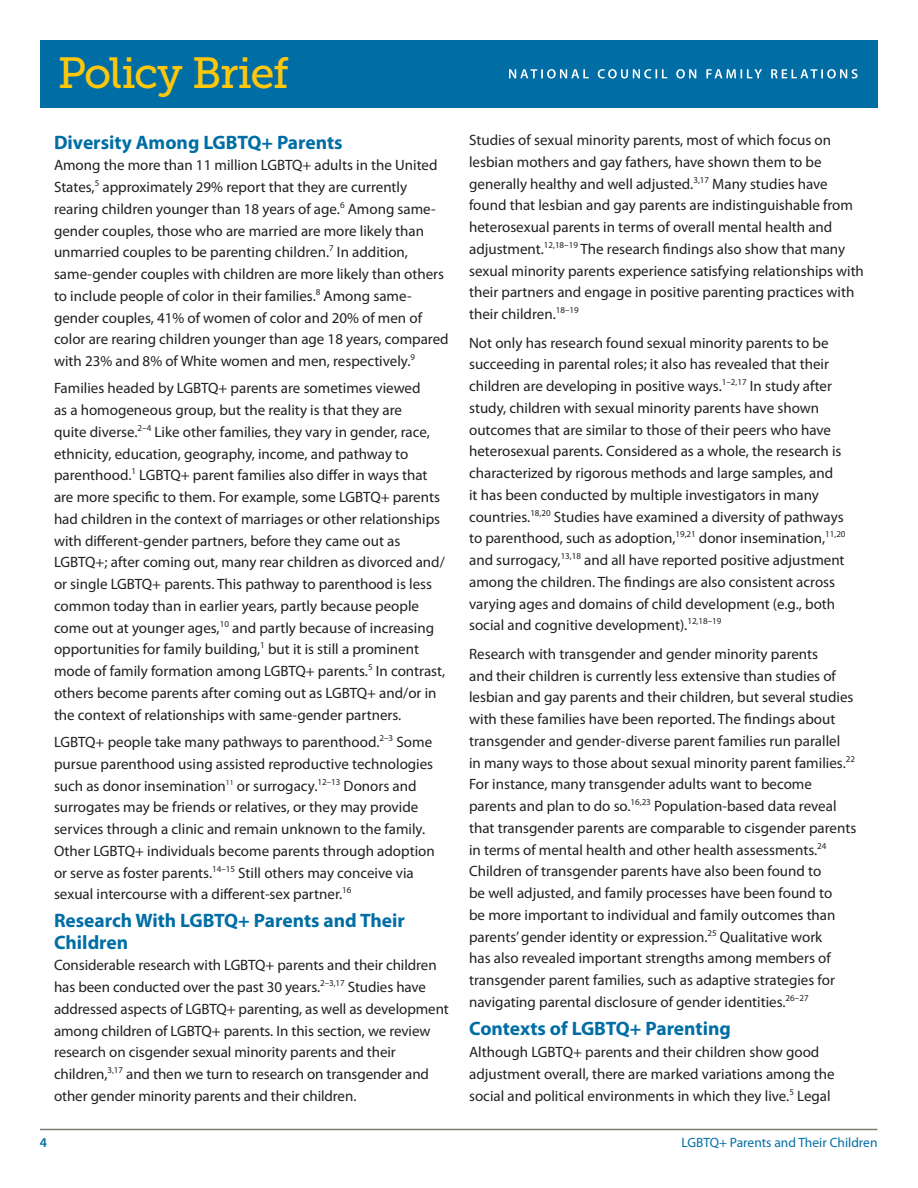
<style>
.page{position:relative;width:918px;height:1188px;background:#fff}
.page>*{position:absolute;margin:0;border:0;box-sizing:border-box;transform-origin:0 0}
.t1{font:43.5px "Museo Slab 500";letter-spacing:-.04em;color:#fec70c}
.t2{font:700 19.5px/21.8px "Myriad Pro";color:#006ea5}
.t3{font:15px/21.8px "Myriad Pro";color:#231f20}
.t4{font:13.5px "Myriad Pro";color:#006ea5}
.t5{font:600 13.5px "Myriad Pro";color:#006ea5}
</style>
<div class="page">
<hr style="left:40px;top:1129px;width:837px;height:1px;background:#817b71">
<div style="left:40px;top:40px;width:838px;height:68px;background:#006ea5"></div>
<svg style="left:509px;top:69px;width:349px;height:10px"></svg>
<h1 class="t1" style="left:58px;top:49px;width:233px">Policy Brief</h1>
<p class="t2" style="left:54px;top:130px;width:290px">Diversity Among LGBTQ+ Parents</p>
<p class="t3" style="left:54px;top:154px;width:396px">Among the more than 11 million LGBTQ+ adults in the United States,<sup>5</sup> approximately 29% report that they are currently rearing children younger than 18 years of age.<sup>6</sup> Among same&shy;gender couples, those who are married are more likely than unmarried couples to be parenting children.<sup>7</sup> In addition, same-gender couples with children are more likely than others to include people of color in their families.<sup>8</sup> Among same&shy;gender couples, 41% of women of color and 20% of men of color are rearing children younger than age 18 years, compared with 23% and 8% of White women and men, respectively.<sup>9</sup></p>
<p class="t3" style="left:54px;top:377px;width:393px">Families headed by LGBTQ+ parents are sometimes viewed<br>as a homogeneous group, but the reality is that they are<br>quite diverse.<sup>2–4</sup> Like other families, they vary in gender, race, ethnicity, education, geography, income, and pathway to parenthood.<sup>1</sup> LGBTQ+ parent families also differ in ways that are more specific to them. For example, some LGBTQ+ parents had children in the context of marriages or other relationships with different-gender partners, before they came out as LGBTQ+; after coming out, many rear children as divorced and/ or single LGBTQ+ parents. This pathway to parenthood is less common today than in earlier years, partly because people come out at younger ages,<sup>10</sup> and partly because of increasing opportunities for family building,<sup>1</sup> but it is still a prominent mode of family formation among LGBTQ+ parents.<sup>5</sup> In contrast, others become parents after coming out as LGBTQ+ and/or in the context of relationships with same-gender partners.</p>
<p class="t3" style="left:54px;top:731px;width:382px">LGBTQ+ people take many pathways to parenthood.<sup>2–3</sup> Some pursue parenthood using assisted reproductive technologies such as donor insemination<sup>11</sup> or surrogacy.<sup>12–13</sup> Donors and surrogates may be friends or relatives, or they may provide services through a clinic and remain unknown to the family.<br>Other LGBTQ+ individuals become parents through adoption or serve as foster parents.<sup>14–15</sup> Still others may conceive via sexual intercourse with a different-sex partner.<sup>16</sup></p>
<p class="t2" style="left:54px;top:909px;width:353px">Research With LGBTQ+ Parents and Their<br>Children</p>
<p class="t3" style="left:54px;top:954px;width:396px">Considerable research with LGBTQ+ parents and their children has been conducted over the past 30 years.<sup>2–3,17</sup> Studies have addressed aspects of LGBTQ+ parenting, as well as development among children of LGBTQ+ parents. In this section, we review research on cisgender sexual minority parents and their children,<sup>3,17</sup> and then we turn to research on transgender and other gender minority parents and their children.</p>
<p class="t3" style="left:469px;top:129px;width:396px">Studies of sexual minority parents, most of which focus on lesbian mothers and gay fathers, have shown them to be generally healthy and well adjusted.<sup>3,17</sup> Many studies have found that lesbian and gay parents are indistinguishable from heterosexual parents in terms of overall mental health and adjustment.<sup>12,18–19</sup> The research findings also show that many sexual minority parents experience satisfying relationships with their partners and engage in positive parenting practices with their children.<sup>18–19</sup></p>
<p class="t3" style="left:469px;top:332px;width:378px">Not only has research found sexual minority parents to be succeeding in parental roles; it also has revealed that their children are developing in positive ways.<sup>1–2,17</sup> In study after study, children with sexual minority parents have shown outcomes that are similar to those of their peers who have heterosexual parents. Considered as a whole, the research is characterized by rigorous methods and large samples, and<br>it has been conducted by multiple investigators in many countries.<sup>18,20</sup> Studies have examined a diversity of pathways to parenthood, such as adoption,<sup>19,21</sup> donor insemination,<sup>11,20 </sup>and surrogacy,<sup>13,18</sup> and all have reported positive adjustment among the children. The findings are also consistent across varying ages and domains of child development (e.g., both social and cognitive development).<sup>12,18–19</sup></p>
<p class="t3" style="left:469px;top:643px;width:389px">Research with transgender and gender minority parents<br>and their children is currently less extensive than studies of lesbian and gay parents and their children, but several studies with these families have been reported. The findings about transgender and gender-diverse parent families run parallel<br>in many ways to those about sexual minority parent families.<sup>22<br></sup>For instance, many transgender adults want to become parents and plan to do so.<sup>16,23</sup> Population-based data reveal that transgender parents are comparable to cisgender parents in terms of mental health and other health assessments.<sup>24<br></sup>Children of transgender parents have also been found to<br>be well adjusted, and family processes have been found to<br>be more important to individual and family outcomes than parents’ gender identity or expression.<sup>25</sup> Qualitative work<br>has also revealed important strengths among members of transgender parent families, such as adaptive strategies for navigating parental disclosure of gender identities.<sup>26–27</sup></p>
<p class="t2" style="left:469px;top:1017px;width:263px">Contexts of LGBTQ+ Parenting</p>
<p class="t3" style="left:469px;top:1041px;width:367px">Although LGBTQ+ parents and their children show good adjustment overall, there are marked variations among the social and political environments in which they live.<sup>5</sup> Legal</p>
<p class="t5" style="left:40px;top:1134px;width:9px">4</p>
<p class="t4" style="left:682px;top:1134px;width:197px">LGBTQ+ Parents and Their Children</p>
</div>
